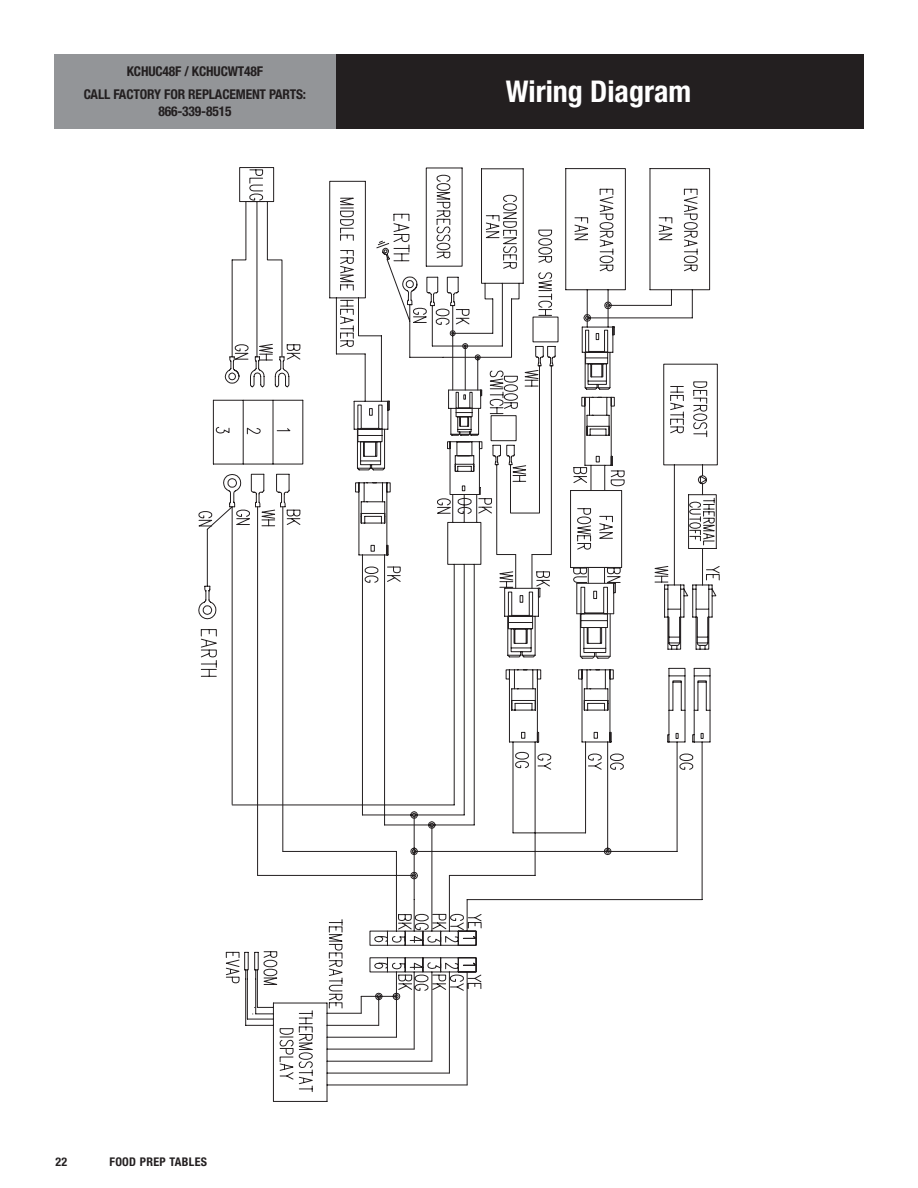
<style>
.page{position:relative;width:918px;height:1188px;background:#fff}
.page>*{position:absolute;margin:0;border:0;box-sizing:border-box;transform-origin:0 0}
.t1{font:700 condensed 30px "Helvetica Neue LT Std";color:#fff}
.t2{font:700 condensed 13.5px "Helvetica Neue LT Std";letter-spacing:-.01em;color:#231f20}
.t3{font:700 condensed 12px "Helvetica Neue LT Std";letter-spacing:.025em;color:#231f20}
</style>
<div class="page">
<div style="left:333px;top:54px;width:531px;height:74px;background:#231f20"></div>
<div style="left:54px;top:54px;width:282px;height:74px;background:#939598"></div>
<svg style="left:198px;top:363px;width:522px;height:739px"></svg>
<svg style="left:200px;top:168px;width:510px;height:712px"></svg>
<p class="t2" style="left:127px;top:63px;width:138px">KCHUC48F / KCHUCWT48F</p>
<p class="t2" style="left:84px;top:86px;width:224px">CALL FACTORY FOR REPLACEMENT PARTS:</p>
<p class="t2" style="left:158px;top:103px;width:75px">866-339-8515</p>
<p class="t1" style="left:506px;top:73px;width:187px">Wiring Diagram</p>
<p class="t3" style="left:56px;top:1154px;width:13px">22</p>
<p class="t3" style="left:110px;top:1154px;width:99px">FOOD PREP TABLES</p>
</div>
